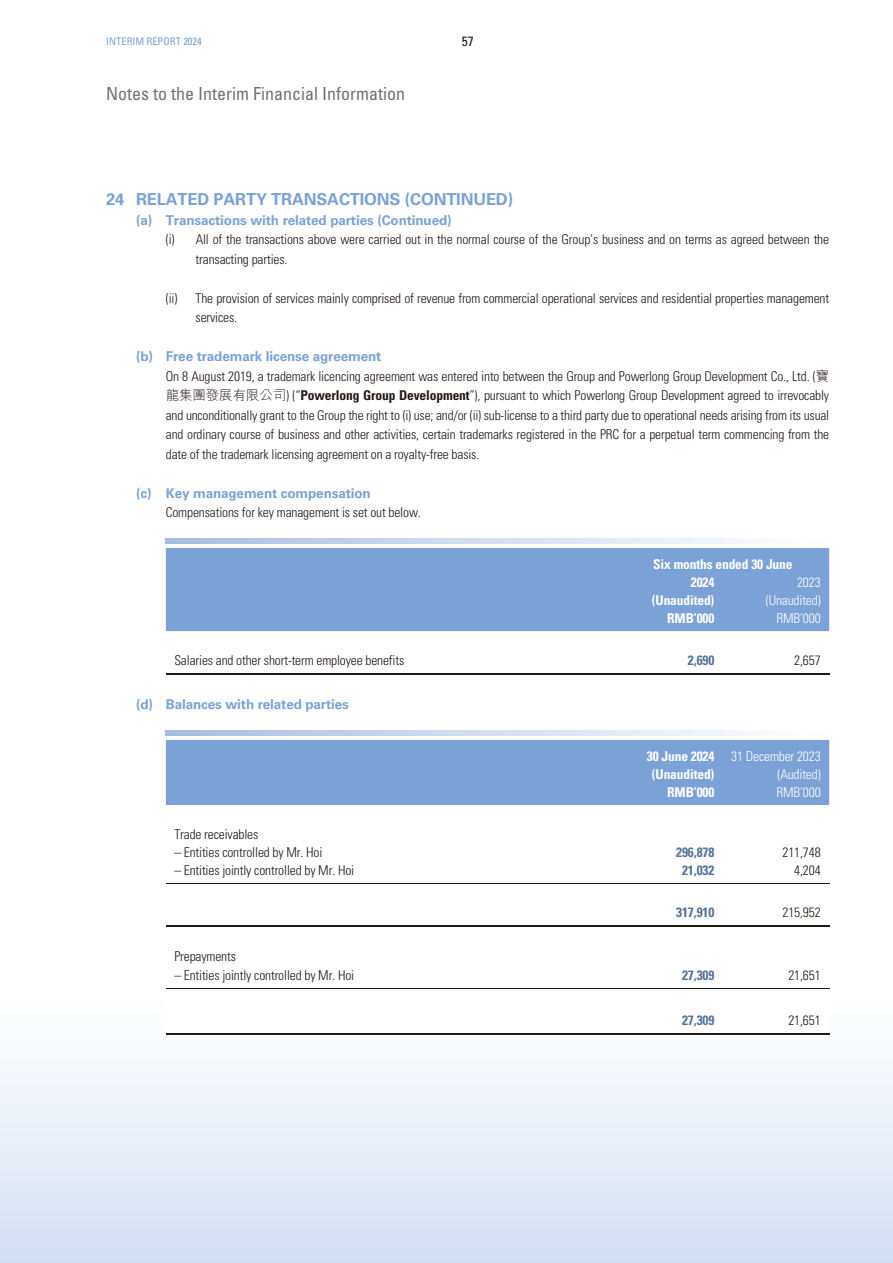
<style>
.page{position:relative;width:893px;height:1263px;background:#fff}
.page>*{position:absolute;margin:0;border:0;box-sizing:border-box;transform-origin:0 0}
.t1{font:condensed 18px "Univers LT Std";color:#717171}
.t2{font:700 16.5px "Univers LT Std";letter-spacing:-.01em;color:#7aa2d6}
.t3{font:300 condensed 13.5px/19.5px "Univers LT Std";letter-spacing:-.01em;color:#231916}
.t4{font:700 13.5px "Univers LT Std";letter-spacing:-.01em;color:#7aa2d6}
.t5{font:700 condensed 13.5px/18px "Univers LT Std";letter-spacing:-.01em;color:#fff}
.t6{font:300 condensed 13.5px "Univers LT Std";letter-spacing:-.01em;color:#fff}
.t7{font:700 condensed 13.5px "Univers LT Std";letter-spacing:-.01em;color:#55749a}
.t8{font:condensed 13.5px "Univers LT Std";color:#231916}
.t9{font:condensed 10.5px "Univers LT Std";color:#7aa2d6}
.s1{font-weight:700;font-stretch:normal;color:#7aa2d6}
.s2{font-family:"M Hei HK Light E Ten B5 H";font-weight:400;font-stretch:normal}
.s3{font-weight:700}
</style>
<div class="page">
<div style="left:0;top:960px;width:893px;height:303px;background:linear-gradient(to bottom,#fff,#d5dff2)"></div>
<div style="left:166px;top:548px;width:663px;height:83px;background:#7aa2d6"></div>
<svg style="left:166px;top:631px;width:663px;height:1px"></svg>
<svg style="left:166px;top:539px;width:575px;height:5px;background:#cddaef"></svg>
<hr style="left:166px;top:673px;width:663px;height:1px;background:#231916">
<div style="left:166px;top:740px;width:663px;height:65px;background:#7aa2d6"></div>
<svg style="left:166px;top:960px;width:663px;height:73px"></svg>
<svg style="left:166px;top:731px;width:575px;height:5px;background:#cddaef"></svg>
<hr style="left:166px;top:883px;width:663px;height:1px;background:#231916">
<hr style="left:166px;top:925px;width:663px;height:2px;background:#231916">
<hr style="left:166px;top:988px;width:663px;height:1px;background:#231916">
<hr style="left:166px;top:1033px;width:663px;height:2px;background:#231916">
<p class="t9" style="left:106px;top:36px;width:97px">INTERIM REPORT 2024</p>
<p class="t8" style="left:462px;top:35px;width:13px">57</p>
<h1 class="t1" style="left:106px;top:85px;width:300px">Notes to the Interim Financial Information</h1>
<p class="t2" style="left:106px;top:191px;width:408px">24 RELATED PARTY TRANSACTIONS (CONTINUED)</p>
<p class="t4" style="left:136px;top:213px;width:317px">(a) Transactions with related parties (Continued)</p>
<p class="t3" style="left:196px;top:230px;width:635px;text-indent:-30px">(i) All of the transactions above were carried out in the normal course of the Group’s business and on terms as agreed between the transacting parties.</p>
<p class="t3" style="left:166px;top:289px;width:13px">(ii)</p>
<p class="t3" style="left:196px;top:289px;width:635px">The provision of services mainly comprised of revenue from commercial operational services and residential properties management services.</p>
<p class="t3" style="left:166px;top:347px;width:665px;text-indent:-30px"><span class="s1">(b) Free trademark license agreement<br></span>On 8 August 2019, a trademark licencing agreement was entered into between the Group and Powerlong Group Development Co., Ltd. (<span class="s2">寶龍集團發展有限公司</span>) (“<span class="s3">Powerlong Group Development</span>”), pursuant to which Powerlong Group Development agreed to irrevocably and unconditionally grant to the Group the right to (i) use; and/or (ii) sub-license to a third party due to operational needs arising from its usual and ordinary course of business and other activities, certain trademarks registered in the PRC for a perpetual term commencing from the date of the trademark licensing agreement on a royalty-free basis.</p>
<p class="t4" style="left:136px;top:486px;width:236px">(c) Key management compensation</p>
<p class="t3" style="left:166px;top:503px;width:257px">Compensations for key management is set out below.</p>
<p class="t5" style="left:691px;top:556px;width:103px;text-indent:-38px">Six months ended 30 June<br>2024</p>
<p class="t6" style="left:797px;top:575px;width:25px">2023</p>
<p class="t5" style="left:652px;top:592px;width:64px">(Unaudited)</p>
<p class="t6" style="left:766px;top:593px;width:56px">(Unaudited)</p>
<p class="t5" style="left:667px;top:610px;width:49px">RMB’000</p>
<p class="t6" style="left:776px;top:611px;width:46px">RMB’000</p>
<p class="t3" style="left:174px;top:651px;width:231px">Salaries and other short-term employee benefits</p>
<p class="t7" style="left:688px;top:654px;width:28px">2,690</p>
<p class="t3" style="left:794px;top:651px;width:28px">2,657</p>
<p class="t4" style="left:136px;top:698px;width:214px">(d) Balances with related parties</p>
<p class="t5" style="left:647px;top:747px;width:69px">30 June 2024</p>
<p class="t6" style="left:731px;top:749px;width:91px">31 December 2023</p>
<p class="t5" style="left:652px;top:765px;width:64px">(Unaudited)</p>
<p class="t6" style="left:777px;top:767px;width:45px">(Audited)</p>
<p class="t5" style="left:667px;top:783px;width:49px">RMB’000</p>
<p class="t6" style="left:776px;top:785px;width:46px">RMB’000</p>
<p class="t3" style="left:174px;top:825px;width:86px">Trade receivables</p>
<p class="t3" style="left:174px;top:843px;width:150px">– Entities controlled by Mr. Hoi</p>
<p class="t7" style="left:676px;top:846px;width:40px">296,878</p>
<p class="t3" style="left:782px;top:843px;width:40px">211,748</p>
<p class="t3" style="left:174px;top:861px;width:181px">– Entities jointly controlled by Mr. Hoi</p>
<p class="t7" style="left:682px;top:864px;width:34px">21,032</p>
<p class="t3" style="left:794px;top:861px;width:28px">4,204</p>
<p class="t7" style="left:676px;top:906px;width:40px">317,910</p>
<p class="t3" style="left:782px;top:904px;width:40px">215,952</p>
<p class="t3" style="left:174px;top:947px;width:63px">Prepayments</p>
<p class="t3" style="left:174px;top:966px;width:181px">– Entities jointly controlled by Mr. Hoi</p>
<p class="t7" style="left:682px;top:969px;width:34px">27,309</p>
<p class="t3" style="left:788px;top:966px;width:34px">21,651</p>
<p class="t7" style="left:682px;top:1014px;width:34px">27,309</p>
<p class="t3" style="left:788px;top:1012px;width:34px">21,651</p>
</div>
